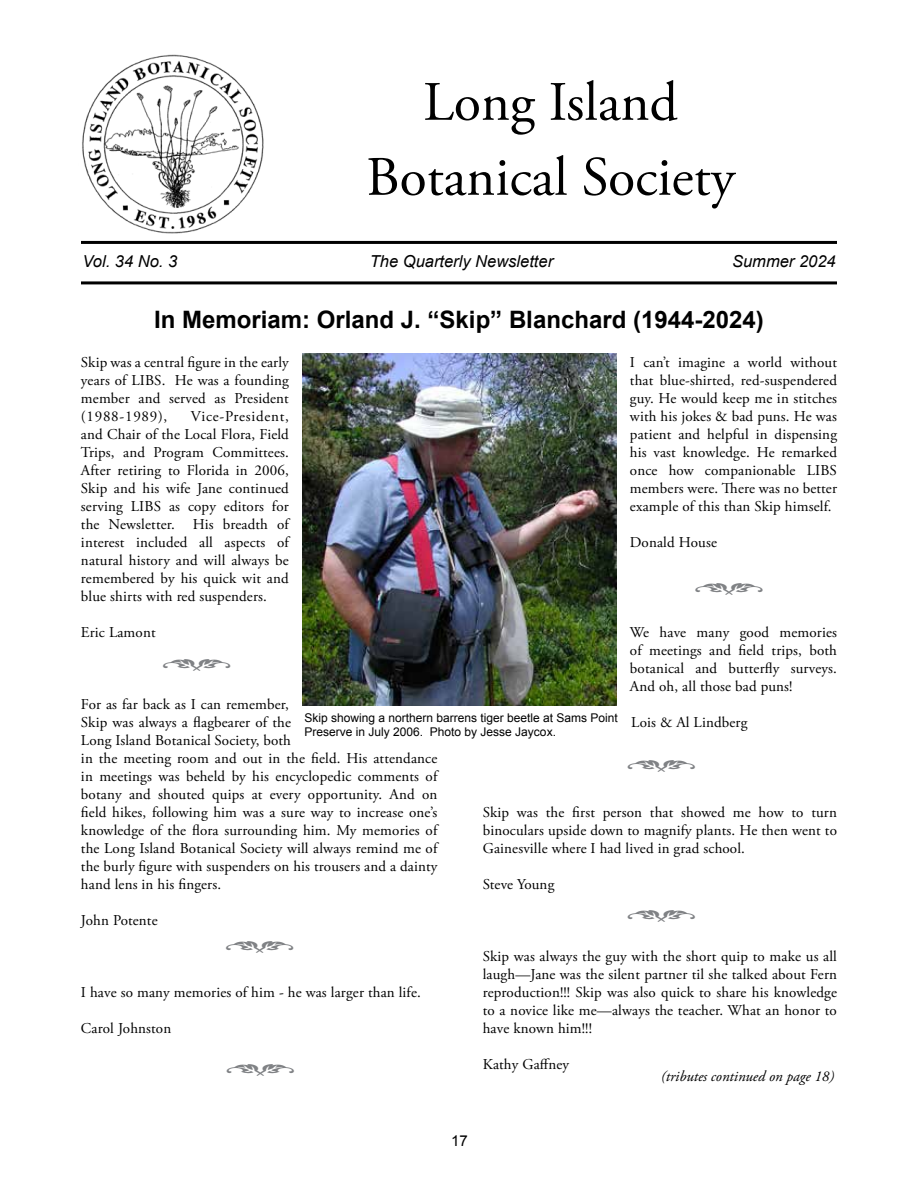
<style>
.page{position:relative;width:918px;height:1188px;background:#fff}
.page>*{position:absolute;margin:0;border:0;box-sizing:border-box;transform-origin:0 0}
.t1{font:55.5px/75px "Adobe Garamond Pro";letter-spacing:-.005em;color:#000;text-align:center}
.t2{font:700 24px "Arial";color:#000}
.t3{font:23.4px "Type Embellishments One Plain";color:#808285;scale:1.53 1}
.t4{font:italic 16.5px "Arial";color:#000}
.t5{font:15px/18px "Adobe Garamond Pro";letter-spacing:.01em;color:#000;text-align:justify}
.t6{font:italic 15px "Adobe Garamond Pro";color:#000}
.t7{font:15px "Arial";color:#000}
.t8{font:12px/13.5px "Arial";color:#000}
</style>
<div class="page">
<hr style="left:81px;top:241px;width:756px;height:3px;background:#000">
<hr style="left:81px;top:281px;width:756px;height:3px;background:#000">
<img style="left:82px;top:54px;width:182px;height:180px">
<img style="left:302px;top:354px;width:314px;height:352px">
<h1 class="t1" style="left:366px;top:67px;width:370px">Long Island<br>Botanical Society</h1>
<p class="t4" style="left:82px;top:251px;width:96px">Vol. 34 No. 3</p>
<p class="t4" style="left:370px;top:251px;width:185px">The Quarterly Newsletter</p>
<p class="t4" style="left:732px;top:251px;width:105px">Summer 2024</p>
<h2 class="t2" style="left:154px;top:304px;width:611px">In Memoriam: Orland J. “Skip” Blanchard (1944-2024)</h2>
<p class="t5" style="left:630px;top:354px;width:209px">I can’t imagine a world without that blue-shirted, red-suspendered guy. He would keep me in stitches with his jokes &amp; bad puns. He was patient and helpful in dispensing his vast knowledge. He remarked once how companionable LIBS members were. There was no better example of this than Skip himself.</p>
<p class="t5" style="left:630px;top:534px;width:89px">Donald House</p>
<p class="t5" style="left:81px;top:354px;width:210px">Skip was a central figure in the early years of LIBS. He was a founding member and served as President (1988-1989),</p>
<p class="t5" style="left:81px;top:408px;width:209px;text-indent:110px">Vice-President, and Chair of the Local Flora, Field Trips, and Program Committees.<br>After retiring to Florida in 2006, Skip and his wife Jane continued serving LIBS as copy editors for the Newsletter. His breadth of interest included all aspects of natural history and will always be remembered by his quick wit and blue shirts with red suspenders.</p>
<p class="t5" style="left:81px;top:624px;width:76px">Eric Lamont</p>
<h3 class="t3" style="left:694px;top:580px;width:48px">(</h3>
<p class="t5" style="left:630px;top:624px;width:209px">We have many good memories of meetings and field trips, both botanical and butterfly surveys.<br>And oh, all those bad puns!</p>
<p class="t5" style="left:631px;top:714px;width:118px">Lois &amp; Al Lindberg</p>
<h3 class="t3" style="left:161px;top:656px;width:48px">(</h3>
<p class="t5" style="left:81px;top:696px;width:358px;text-align:left">For as far back as I can remember,<br>Skip was always a flagbearer of the<br>Long Island Botanical Society, both<br>in the meeting room and out in the field. His attendance in meetings was beheld by his encyclopedic comments of botany and shouted quips at every opportunity. And on field hikes, following him was a sure way to increase one’s knowledge of the flora surrounding him. My memories of the Long Island Botanical Society will always remind me of the burly figure with suspenders on his trousers and a dainty hand lens in his fingers.</p>
<p class="t5" style="left:81px;top:912px;width:78px">John Potente</p>
<p class="t8" style="left:305px;top:712px;width:315px">Skip showing a northern barrens tiger beetle at Sams Point<br>Preserve in July 2006. Photo by Jesse Jaycox.</p>
<h3 class="t3" style="left:626px;top:757px;width:48px">(</h3>
<p class="t5" style="left:483px;top:804px;width:356px">Skip was the first person that showed me how to turn binoculars upside down to magnify plants. He then went to Gainesville where I had lived in grad school.</p>
<p class="t5" style="left:483px;top:876px;width:73px">Steve Young</p>
<h3 class="t3" style="left:626px;top:906px;width:48px">(</h3>
<h3 class="t3" style="left:225px;top:938px;width:48px">(</h3>
<p class="t5" style="left:81px;top:984px;width:342px">I have so many memories of him - he was larger than life.</p>
<p class="t5" style="left:81px;top:1020px;width:92px">Carol Johnston</p>
<h3 class="t3" style="left:225px;top:1061px;width:48px">(</h3>
<p class="t5" style="left:483px;top:948px;width:356px">Skip was always the guy with the short quip to make us all laugh—Jane was the silent partner til she talked about Fern reproduction!!! Skip was also quick to share his knowledge to a novice like me—always the teacher. What an honor to have known him!!!</p>
<p class="t5" style="left:483px;top:1056px;width:88px">Kathy Gaffney</p>
<p class="t6" style="left:661px;top:1067px;width:175px">(tributes continued on page 18)</p>
<p class="t7" style="left:451px;top:1131px;width:18px">17</p>
</div>
